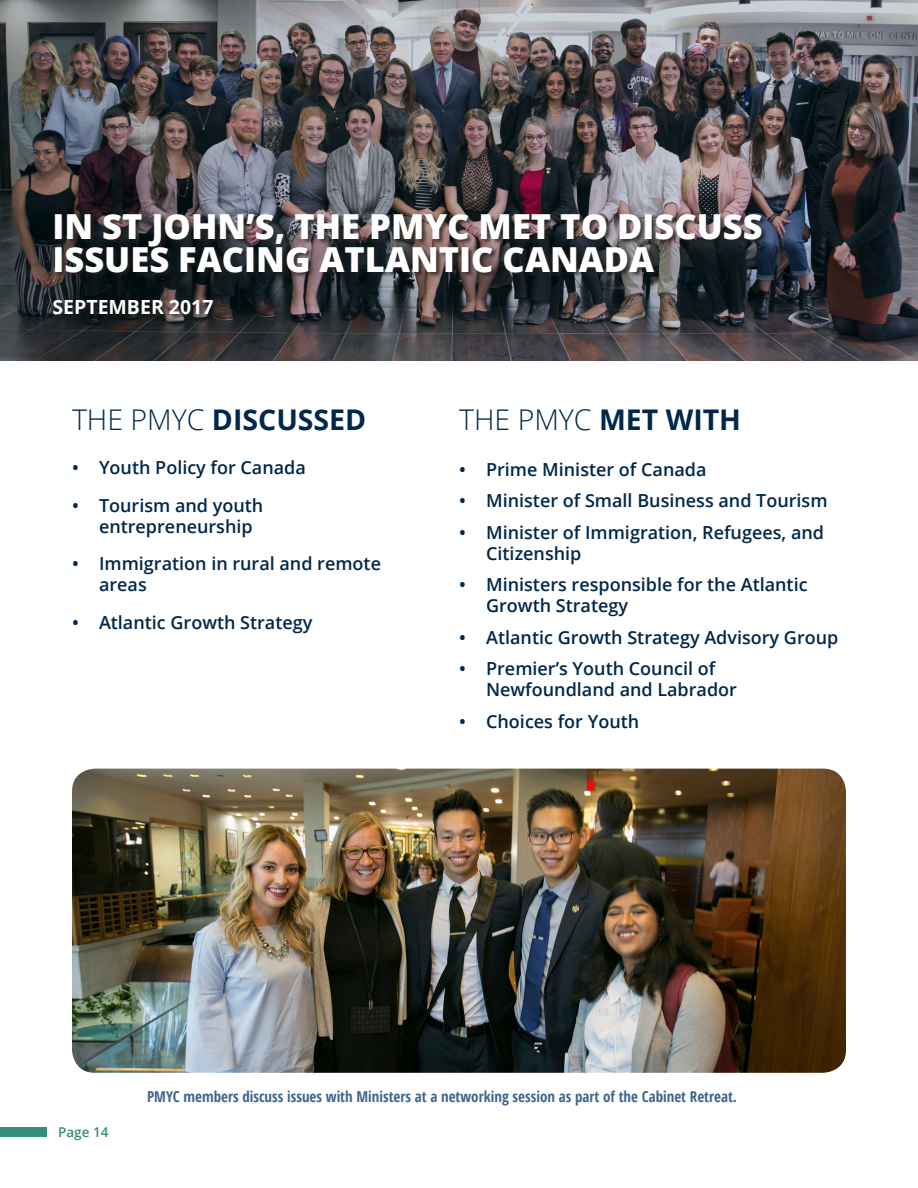
<style>
.page{position:relative;width:918px;height:1188px;background:#fff}
.page>*{position:absolute;margin:0;border:0;box-sizing:border-box;transform-origin:0 0}
.t1{font:800 34.5px/33px "Open Sans";color:#fff}
.t2{font:700 28.5px "Open Sans";color:#00284a}
.t3{font:300 28.5px "Open Sans";color:#00284a}
.t4{font:700 19.5px "Open Sans";color:#fff}
.t5{font:600 18px/21px "Open Sans";color:#00284a}
.t6{font:700 15px "Open Sans Condensed";color:#3f668d}
.t7{font:600 13.5px "Open Sans";color:#368c7a}
.s1{font-weight:300}
.s2{font-weight:700}
</style>
<div class="page">
<div style="left:0;top:1127px;width:47px;height:10px;background:#368c7a"></div>
<img style="left:0;top:0;width:918px;height:361px">
<div style="left:55px;top:214px;width:713px;height:64px;background:#231f20;opacity:.75"></div>
<div style="left:53px;top:300px;width:166px;height:21px;background:#231f20;opacity:.75"></div>
<img style="left:72px;top:769px;width:774px;height:304px">
<h1 class="t1" style="left:52px;top:208px;width:712px">IN ST JOHN’S, THE PMYC MET TO DISCUSS<br>ISSUES FACING ATLANTIC CANADA</h1>
<p class="t4" style="left:52px;top:293px;width:163px">SEPTEMBER 2017</p>
<h2 class="t2" style="left:72px;top:399px;width:296px"><span class="s1">THE PMYC</span> DISCUSSED</h2>
<h2 class="t3" style="left:459px;top:400px;width:284px">THE PMYC <span class="s2">MET WITH</span></h2>
<p class="t5" style="left:72px;top:457px;width:235px">• Youth Policy for Canada</p>
<p class="t5" style="left:99px;top:494px;width:166px;text-indent:-27px">• Tourism and youth entrepreneurship</p>
<p class="t5" style="left:99px;top:553px;width:284px;text-indent:-27px">• Immigration in rural and remote areas</p>
<p class="t5" style="left:72px;top:611px;width:242px">• Atlantic Growth Strategy</p>
<p class="t5" style="left:459px;top:458px;width:249px">• Prime Minister of Canada</p>
<p class="t5" style="left:459px;top:490px;width:370px">• Minister of Small Business and Tourism</p>
<p class="t5" style="left:486px;top:521px;width:340px;text-indent:-27px">• Minister of Immigration, Refugees, and<br>Citizenship</p>
<p class="t5" style="left:486px;top:574px;width:323px;text-indent:-27px">• Ministers responsible for the Atlantic<br>Growth Strategy</p>
<p class="t5" style="left:459px;top:626px;width:381px">• Atlantic Growth Strategy Advisory Group</p>
<p class="t5" style="left:486px;top:658px;width:252px;text-indent:-27px">• Premier’s Youth Council of<br>Newfoundland and Labrador</p>
<p class="t5" style="left:459px;top:710px;width:182px">• Choices for Youth</p>
<p class="t7" style="left:58px;top:1122px;width:52px">Page 14</p>
<p class="t6" style="left:147px;top:1086px;width:591px">PMYC members discuss issues with Ministers at a networking session as part of the Cabinet Retreat.</p>
</div>
